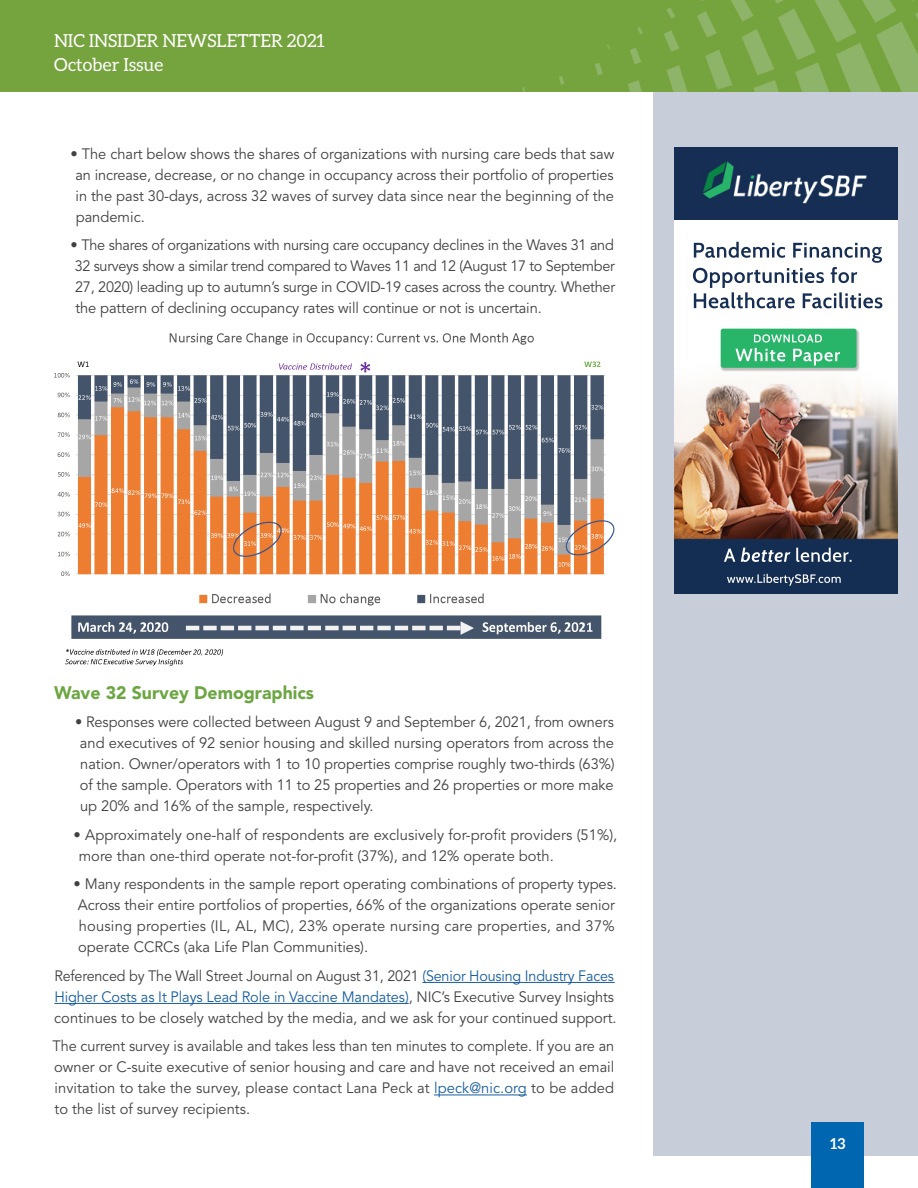
<style>
.page{position:relative;width:918px;height:1188px;background:#fff}
.page>*{position:absolute;margin:0;border:0;box-sizing:border-box;transform-origin:0 0}
.t1{font:18px/24px "Aleo";color:#fff}
.t2{font:900 18px "Avenir LT Std";color:#6ca642}
.t3{font:15px/21px "Avenir LT Std";color:#414042;text-align:justify}
.t4{font:15px/21px "Avenir LT Std";color:#414042;scale:.96 1}
.t5{font:700 15px "Aleo";color:#fff}
.s1{color:#175d9e}
</style>
<div class="page">
<div style="left:653px;top:92px;width:265px;height:1064px;background:#c7ced9"></div>
<div style="left:812px;top:1122px;width:52px;height:66px;background:#0066b0"></div>
<div style="left:0;top:0;width:918px;height:92px;background:#75a33d"></div>
<img style="left:522px;top:0;width:396px;height:92px">
<hr style="left:422px;top:982px;width:193px;height:1px;background:#175d9e">
<hr style="left:54px;top:1003px;width:355px;height:1px;background:#175d9e">
<hr style="left:434px;top:1095px;width:93px;height:1px;background:#175d9e">
<img style="left:674px;top:220px;width:223px;height:299px">
<img style="left:674px;top:519px;width:223px;height:75px">
<img style="left:721px;top:329px;width:136px;height:39px">
<img style="left:674px;top:148px;width:223px;height:72px">
<img style="left:54px;top:332px;width:561px;height:334px">
<p class="t1" style="left:54px;top:28px;width:273px">NIC INSIDER NEWSLETTER 2021<br>October Issue</p>
<p class="t3" style="left:75px;top:144px;width:540px;text-indent:-5px">• The chart below shows the shares of organizations with nursing care beds that saw an increase, decrease, or no change in occupancy across their portfolio of properties in the past 30-days, across 32 waves of survey data since near the beginning of the pandemic.</p>
<p class="t3" style="left:71px;top:235px;width:546px">• The shares of organizations with nursing care occupancy declines in the Waves 31 and 32 surveys show a similar trend compared to Waves 11 and 12 (August 17 to September 27, 2020) leading up to autumn’s surge in COVID-19 cases across the country. Whether the pattern of declining occupancy rates will continue or not is uncertain.</p>
<p class="t2" style="left:54px;top:682px;width:261px">Wave 32 Survey Demographics</p>
<p class="t3" style="left:80px;top:712px;width:536px;text-indent:-5px">• Responses were collected between August 9 and September 6, 2021, from owners and executives of 92 senior housing and skilled nursing operators from across the nation. Owner/operators with 1 to 10 properties comprise roughly two-thirds (63%) of the sample. Operators with 11 to 25 properties and 26 properties or more make up 20% and 16% of the sample, respectively.</p>
<p class="t3" style="left:79px;top:825px;width:540px;text-indent:-5px">• Approximately one-half of respondents are exclusively for-profit providers (51%), more than one-third operate not-for-profit (37%), and 12% operate both.</p>
<p class="t3" style="left:74px;top:874px;width:545px;text-align:left">• Many respondents in the sample report operating combinations of property types.<br>Across their entire portfolios of properties, 66% of the organizations operate senior housing properties (IL, AL, MC), 23% operate nursing care properties, and 37% operate CCRCs (aka Life Plan Communities).</p>
<p class="t4" style="left:54px;top:966px;width:587px">Referenced by The Wall Street Journal on August 31, 2021 <span class="s1">(Senior Housing Industry Faces<br>Higher Costs as It Plays Lead Role in Vaccine Mandates)</span>, NIC’s Executive Survey Insights continues to be closely watched by the media, and we ask for your continued support.</p>
<p class="t3" style="left:52px;top:1036px;width:563px">The current survey is available and takes less than ten minutes to complete. If you are an owner or C-suite executive of senior housing and care and have not received an email invitation to take the survey, please contact Lana Peck at <span class="s1">lpeck@nic.org</span> to be added to the list of survey recipients.</p>
<p class="t5" style="left:830px;top:1135px;width:17px">13</p>
</div>
